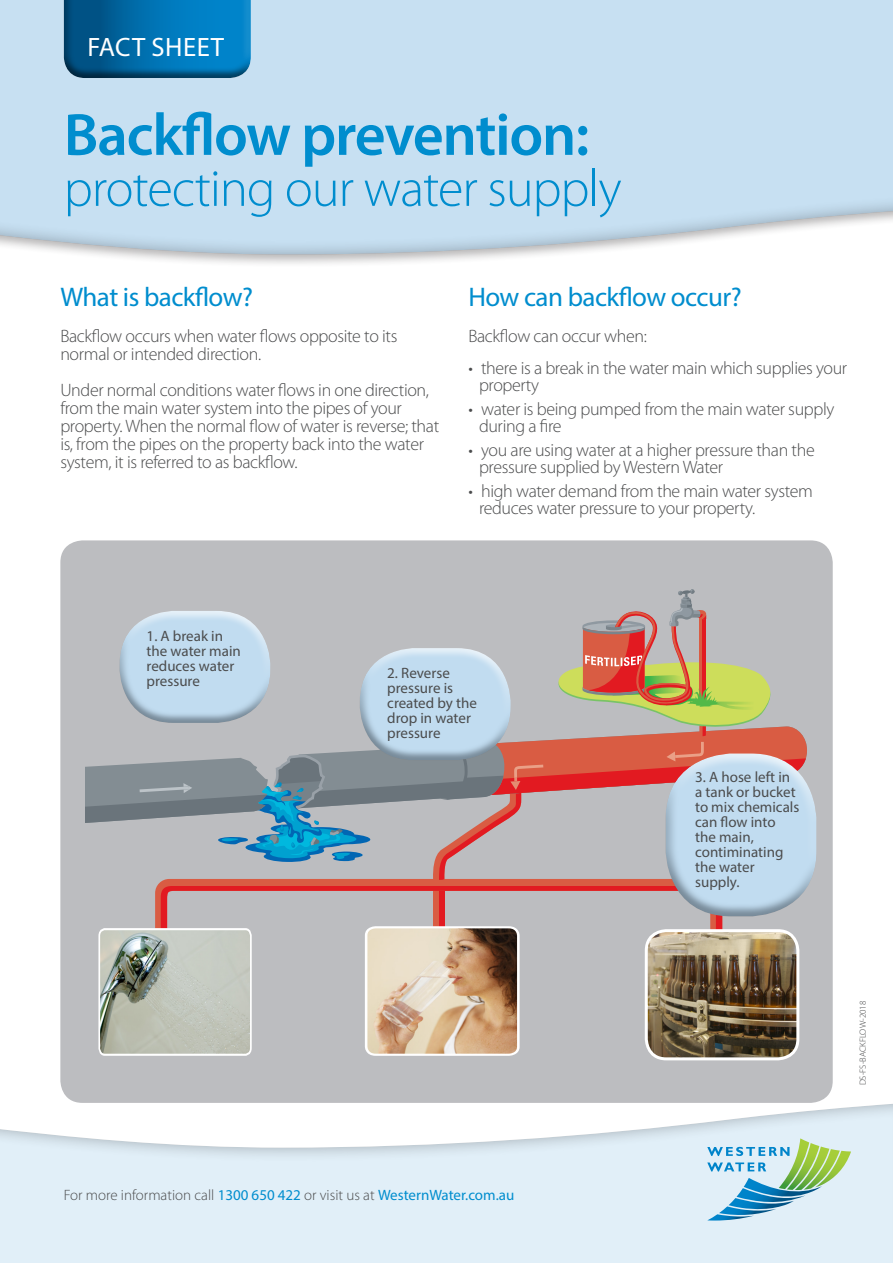
<style>
.page{position:relative;width:893px;height:1263px;background:#fff}
.page>*{position:absolute;margin:0;border:0;box-sizing:border-box;transform-origin:0 0}
.Main_heading{font:600 60px "Myriad Pro";letter-spacing:-.02em;color:#008dce}
.Sub_main_heading{font:300 52.5px "Myriad Pro";letter-spacing:-.02em;color:#008dce}
.Introduction_copy{font:27px "Myriad Pro";letter-spacing:-.02em;color:#008dce}
.t1{font:26.7px "Myriad Pro";letter-spacing:.02em;color:#fff}
.Bodycopy{font:300 18px/18px "Myriad Pro";letter-spacing:-.02em;color:#4b4c4d}
.Introduction_copy-2{font:300 18px/18px "Myriad Pro";letter-spacing:-.02em;color:#4b4c4d}
.t2{font:15px/15px "Myriad Pro";color:#4b4c4d}
.Bodycopy-2{font:300 15px "Myriad Pro";color:#4b4c4d}
.t3{font:300 9px "Myriad Pro";color:#454647}
.s1{font-weight:400;color:#008dce}
</style>
<div class="page">
<div style="left:0;top:0;width:893px;height:268px;background:#231f20;opacity:.33"></div>
<div style="left:0;top:0;width:893px;height:257px;background:#231f20;opacity:.35"></div>
<div style="left:0;top:1100px;width:893px;height:163px;background:#231f20;opacity:.35"></div>
<div style="left:60px;top:540px;width:773px;height:563px;background:#bcbdc0;border-radius:22px"></div>
<div style="left:62px;top:0;width:191px;height:79px;background:#4b4c4d;opacity:.75"></div>
<svg style="left:707px;top:1138px;width:144px;height:82px;background:#add3d0"></svg>
<div style="left:665px;top:782px;width:153px;height:135px;background:#808285;opacity:.75"></div>
<svg style="left:86px;top:589px;width:721px;height:467px"></svg>
<img style="left:646px;top:931px;width:152px;height:128px">
<div style="left:645px;top:929px;width:154px;height:131px;border:3px solid #fff;border-radius:20px"></div>
<p class="t1" style="left:87px;top:31px;width:138px">FACT SHEET</p>
<p class="Main_heading" style="left:64px;top:97px;width:527px">Backflow prevention:</p>
<p class="Sub_main_heading" style="left:64px;top:159px;width:559px">protecting our water supply</p>
<p class="Introduction_copy" style="left:60px;top:280px;width:194px">What is backflow?</p>
<p class="Introduction_copy-2" style="left:60px;top:327px;width:339px">Backflow occurs when water flows opposite to its normal or intended direction.</p>
<p class="Bodycopy" style="left:60px;top:381px;width:380px">Under normal conditions water flows in one direction, from the main water system into the pipes of your property. When the normal flow of water is reverse; that is, from the pipes on the property back into the water system, it is referred to as backflow.</p>
<p class="Introduction_copy" style="left:468px;top:280px;width:275px">How can backflow occur?</p>
<p class="Introduction_copy-2" style="left:468px;top:327px;width:180px">Backflow can occur when:</p>
<p class="Bodycopy" style="left:479px;top:360px;width:370px;line-height:17.2px;text-indent:-11px">• there is a break in the water main which supplies your property</p>
<p class="Bodycopy" style="left:479px;top:401px;width:357px;line-height:17.2px;text-indent:-11px">• water is being pumped from the main water supply during a fire</p>
<p class="Bodycopy" style="left:479px;top:442px;width:337px;line-height:17.2px;text-indent:-11px">• you are using water at a higher pressure than the pressure supplied by Western Water</p>
<p class="Bodycopy" style="left:479px;top:482px;width:335px;line-height:17.2px;text-indent:-11px">• high water demand from the main water system reduces water pressure to your property.</p>
<p class="t2" style="left:147px;top:628px;width:96px">1. A break in the water main reduces water pressure</p>
<p class="t2" style="left:387px;top:665px;width:91px">2. Reverse pressure is created by the drop in water pressure</p>
<p class="Bodycopy-2" style="left:64px;top:1186px;width:452px">For more information call <span class="s1">1300 650 422</span> or visit us at <span class="s1">WesternWater.com.au</span></p>
<p class="t2" style="left:695px;top:769px;width:106px">3. A hose left in a tank or bucket to mix chemicals can flow into the main, contiminating the water supply.</p>
<p class="t3" style="left:858px;top:1085px;width:86px;rotate:-90deg">DS-FS-BACKFLOW-2018</p>
</div>
